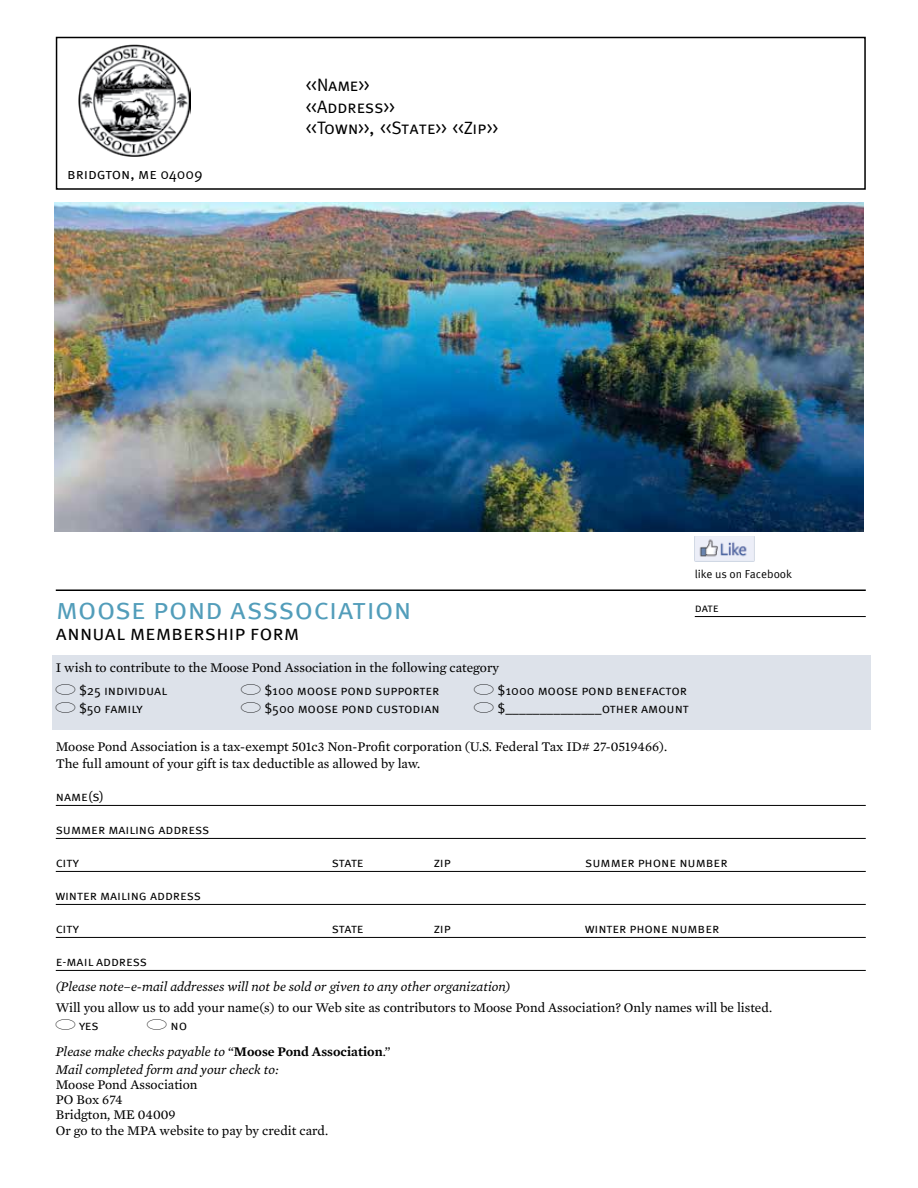
<style>
.page{position:relative;width:918px;height:1188px;background:#fff}
.page>*{position:absolute;margin:0;border:0;box-sizing:border-box;transform-origin:0 0}
.t1{font:30px "Meta Sc Offc Norm";letter-spacing:-.01em;color:#529dba}
.t2{font:21px "Meta Sc Offc Norm";letter-spacing:-.01em;color:#000}
.t3{font:18px/21.6px "Meta Caps";color:#000}
.t4{font:15px "Meta Sc Offc Norm";color:#000}
.t5{font:13.5px/15px "Mercury Text G2";color:#000}
.t6{font:13.5px/18px "Meta Sc Offc Norm";letter-spacing:-.005em;color:#000}
.t7{font:italic 13.5px/18px "Mercury Text G2";color:#000}
.t8{font:12px "Meta Sc Offc Norm";color:#000}
.t9{font:11.55px "Meta Offc Norm";letter-spacing:-.005em;color:#000}
.s1{font-family:"Carta"}
.s2{font-style:normal}
.s3{font-weight:600;font-style:normal}
</style>
<div class="page">
<div style="left:52px;top:655px;width:819px;height:75px;background:#dde2ea"></div>
<div style="left:56px;top:37px;width:810px;height:153px;border:2px solid #000"></div>
<hr style="left:695px;top:616px;width:171px;height:1px;background:#000">
<hr style="left:56px;top:805px;width:810px;height:1px;background:#000">
<hr style="left:56px;top:838px;width:810px;height:1px;background:#000">
<hr style="left:56px;top:871px;width:810px;height:1px;background:#000">
<hr style="left:56px;top:904px;width:810px;height:1px;background:#000">
<hr style="left:56px;top:937px;width:810px;height:1px;background:#000">
<hr style="left:56px;top:970px;width:810px;height:1px;background:#000">
<hr style="left:56px;top:590px;width:810px;height:1px;background:#000">
<img style="left:695px;top:536px;width:60px;height:25px">
<img style="left:54px;top:202px;width:810px;height:329px">
<img style="left:78px;top:44px;width:113px;height:113px">
<p class="t4" style="left:67px;top:165px;width:137px">bridgton, me 04009</p>
<h3 class="t3" style="left:306px;top:74px;width:194px">&lt;&lt;Name&gt;&gt;<br>&lt;&lt;Address&gt;&gt;<br>&lt;&lt;Town&gt;&gt;, &lt;&lt;State&gt;&gt; &lt;&lt;Zip&gt;&gt;</h3>
<h1 class="t1" style="left:56px;top:591px;width:358px">moose pond asssociation</h1>
<h2 class="t2" style="left:56px;top:620px;width:245px">annual membership form</h2>
<p class="t9" style="left:695px;top:567px;width:99px">like us on Facebook</p>
<p class="t8" style="left:695px;top:601px;width:26px">date</p>
<p class="t5" style="left:56px;top:660px;width:445px">I wish to contribute to the Moose Pond Association in the following category</p>
<p class="t6" style="left:56px;top:682px;width:113px"><span class="s1">O</span> $25 individual<br><span class="s1">O</span> $50 family</p>
<p class="t6" style="left:241px;top:682px;width:200px"><span class="s1">O</span> $100 moose pond supporter<br><span class="s1">O</span> $500 moose pond custodian</p>
<p class="t6" style="left:474px;top:682px;width:216px"><span class="s1">O</span> $1000 moose pond benefactor<br><span class="s1">O</span> $______________other amount</p>
<p class="t5" style="left:56px;top:738px;width:613px;line-height:16.5px">Moose Pond Association is a tax-exempt 501c3 Non-Profit corporation (U.S. Federal Tax ID# 27-0519466).<br>The full amount of your gift is tax deductible as allowed by law.</p>
<p class="t6" style="left:56px;top:787px;width:50px">name(s)</p>
<p class="t6" style="left:56px;top:820px;width:155px">summer mailing address</p>
<p class="t6" style="left:56px;top:853px;width:25px">city</p>
<p class="t6" style="left:332px;top:853px;width:33px">state</p>
<p class="t6" style="left:434px;top:853px;width:18px">zip</p>
<p class="t6" style="left:585px;top:853px;width:144px">summer phone number</p>
<p class="t6" style="left:56px;top:886px;width:147px">winter mailing address</p>
<p class="t6" style="left:56px;top:919px;width:25px">city</p>
<p class="t6" style="left:332px;top:919px;width:33px">state</p>
<p class="t6" style="left:434px;top:919px;width:18px">zip</p>
<p class="t6" style="left:585px;top:919px;width:136px">winter phone number</p>
<p class="t6" style="left:56px;top:952px;width:93px">e-mail address</p>
<p class="t7" style="left:56px;top:978px;width:456px">(Please note–e-mail addresses will not be sold or given to any other organization)</p>
<p class="t5" style="left:56px;top:1000px;width:718px">Will you allow us to add your name(s) to our Web site as contributors to Moose Pond Association? Only names will be listed.</p>
<p class="t6" style="left:56px;top:1017px;width:45px"><span class="s1">O</span> yes</p>
<p class="t6" style="left:147px;top:1017px;width:41px"><span class="s1">O</span> no</p>
<p class="t7" style="left:56px;top:1042px;width:336px">Please make checks payable to <span class="s2">“</span><span class="s3">Moose Pond Association</span><span class="s2">.”<br></span>Mail completed form and your check to:</p>
<p class="t5" style="left:56px;top:1077px;width:143px">Moose Pond Association<br>PO Box 674<br>Bridgton, ME 04009</p>
<p class="t5" style="left:56px;top:1123px;width:274px">Or go to the MPA website to pay by credit card.</p>
</div>
